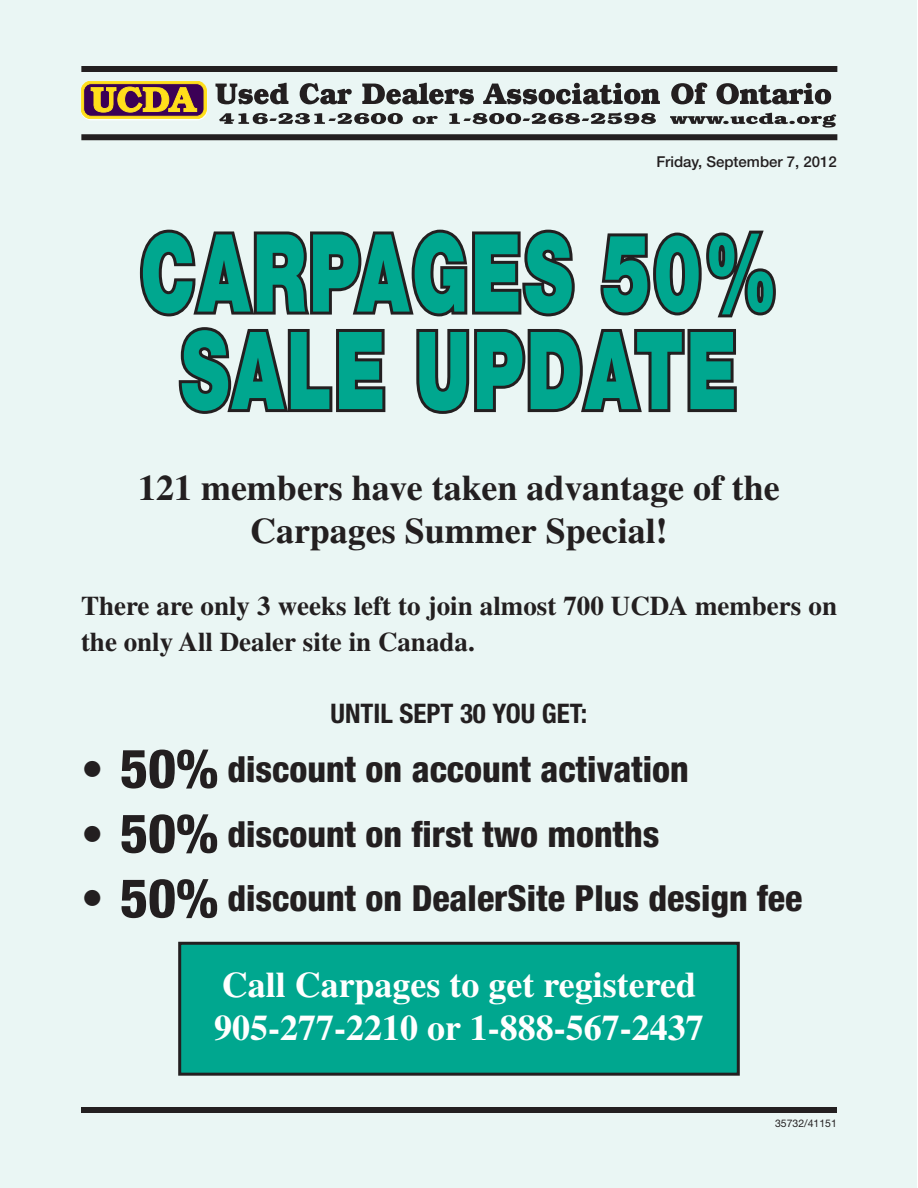
<style>
.page{position:relative;width:918px;height:1188px;background:#fff}
.page>*{position:absolute;margin:0;border:0;box-sizing:border-box;transform-origin:0 0}
.SubHeads{font:900 108px "Helvetica Neue LT Std";letter-spacing:.04em;color:#00a78f;scale:.67 1}
.Text{font:800 condensed 36px "Helvetica Neue LT Std";color:#231f20}
.Text-2{font:700 36px "Times LT Std";color:#231f20}
.Text-3{font:700 36px "Times LT Std";color:#fff}
.Text-4{font:700 27px/36px "Times LT Std";color:#231f20}
.Text-5{font:700 condensed 27px "Helvetica Neue LT Std";color:#231f20}
.Text-6{font:500 15px "Helvetica Neue LT Std";color:#231f20}
.Text-7{font:10.5px "Helvetica Neue LT Std";color:#231f20}
.s1{font-size:45px}
.s2{font-size:54px}
</style>
<div class="page">
<div style="left:1px;top:0;width:916px;height:1188px;background:#eaf6f4"></div>
<div style="left:180px;top:943px;width:558px;height:131px;background:#00a78f"></div>
<div style="left:178px;top:942px;width:562px;height:134px;border:3px solid #231f20"></div>
<div style="left:81px;top:1107px;width:756px;height:6px;background:#231f20"></div>
<div style="left:81px;top:83px;width:126px;height:37px;border:2px solid #fff;border-radius:9px"></div>
<svg style="left:215px;top:83px;width:73px;height:21px"></svg>
<svg style="left:300px;top:83px;width:52px;height:21px"></svg>
<svg style="left:362px;top:83px;width:112px;height:21px"></svg>
<svg style="left:483px;top:83px;width:177px;height:21px"></svg>
<svg style="left:671px;top:83px;width:36px;height:21px"></svg>
<svg style="left:716px;top:83px;width:115px;height:21px"></svg>
<svg style="left:219px;top:113px;width:184px;height:11px"></svg>
<svg style="left:413px;top:116px;width:25px;height:8px"></svg>
<svg style="left:449px;top:113px;width:207px;height:11px"></svg>
<svg style="left:670px;top:113px;width:166px;height:15px"></svg>
<div style="left:81px;top:66px;width:756px;height:6px;background:#231f20"></div>
<div style="left:81px;top:134px;width:756px;height:6px;background:#231f20"></div>
<svg style="left:81px;top:81px;width:126px;height:38px;background:#a1753b"></svg>
<svg style="left:139px;top:229px;width:637px;height:185px"></svg>
<p class="Text-6" style="left:656px;top:152px;width:182px">Friday, September 7, 2012</p>
<p class="SubHeads" style="left:140px;top:209px;width:953px">CARPAGES 50%</p>
<p class="SubHeads" style="left:181px;top:306px;width:832px">SALE UPDATE</p>
<p class="Text-2" style="left:138px;top:466px;width:643px">121 members have taken advantage of the</p>
<p class="Text-2" style="left:250px;top:509px;width:419px">Carpages Summer Special!</p>
<p class="Text-4" style="left:81px;top:587px;width:758px">There are only 3 weeks left to join almost 700 UCDA members on the only All Dealer site in Canada.</p>
<p class="Text-5" style="left:331px;top:697px;width:258px">UNTIL SEPT 30 YOU GET:</p>
<p class="Text" style="left:81px;top:747px;width:609px"><span class="s1">•</span> <span class="s2">50%</span> discount on account activation</p>
<p class="Text" style="left:81px;top:811px;width:580px"><span class="s1">•</span> <span class="s2">50%</span> discount on first two months</p>
<p class="Text" style="left:81px;top:876px;width:723px"><span class="s1">•</span> <span class="s2">50%</span> discount on DealerSite Plus design fee</p>
<p class="Text-3" style="left:222px;top:963px;width:476px">Call Carpages to get registered</p>
<p class="Text-3" style="left:214px;top:1006px;width:491px">905-277-2210 or 1-888-567-2437</p>
<p class="Text-7" style="left:775px;top:1117px;width:63px">35732/41151</p>
</div>
